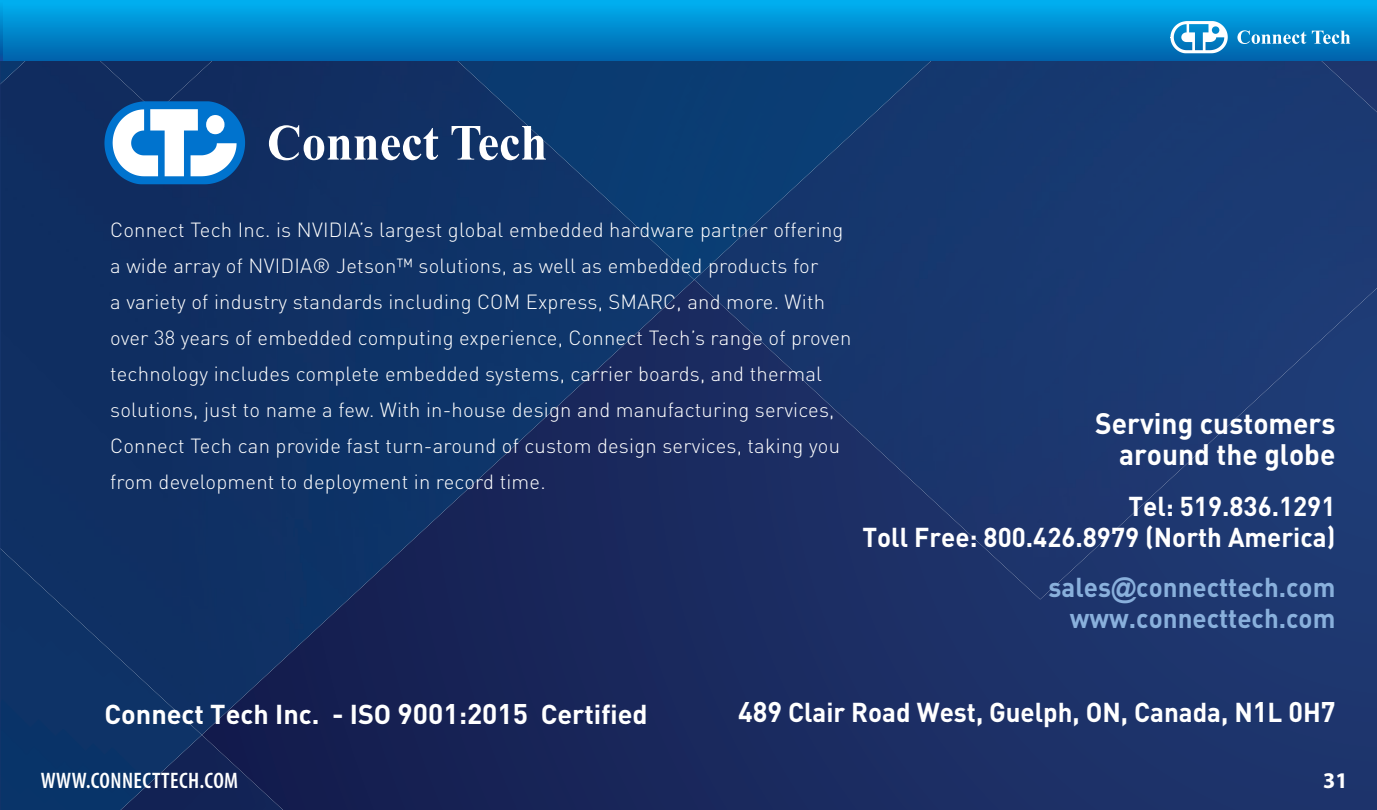
<style>
.page{position:relative;width:1377px;height:810px;background:#fff}
.page>*{position:absolute;margin:0;border:0;box-sizing:border-box;transform-origin:0 0}
.t1{font:700 29.25px/31.5px "DIN Pro";color:#fff;text-align:right;scale:.96 1}
.t2{font:700 27px/31.5px "DIN Pro";color:#fff;text-align:right;scale:.96 1}
.t3{font:700 27px/31.5px "DIN Pro";color:#89b0dc;text-align:right;scale:.96 1}
.t4{font:700 27px "DIN Pro";color:#fff}
.t5{font:600 condensed 22.5px "Myriad Pro";letter-spacing:.02em;color:#fff}
.t6{font:700 22.5px "Myriad Pro";color:#fff}
.t7{font:300 20.25px/36px "DIN Pro";letter-spacing:.01em;color:#fff}
.s1{font-family:"Arial"}
.s2{font-size:28.12px}
</style>
<div class="page">
<svg style="left:308px;top:599px;width:1069px;height:211px;background:#1b2e64"></svg>
<img style="left:1px;top:60px;width:693px;height:675px">
<div style="left:63px;top:60px;width:240px;height:53px;background:#112c5f"></div>
<img style="left:1px;top:60px;width:62px;height:31px">
<div style="left:202px;top:735px;width:106px;height:75px;background:#121d4e"></div>
<div style="left:1px;top:542px;width:201px;height:268px;background:#0e3266"></div>
<img style="left:694px;top:60px;width:683px;height:539px">
<img style="left:367px;top:60px;width:655px;height:220px">
<div style="left:0;top:0;width:1377px;height:60px;background:linear-gradient(to bottom,#00b2f2,#0063ab)"></div>
<svg style="left:1170px;top:21px;width:58px;height:32px"></svg>
<svg style="left:1237px;top:30px;width:69px;height:14px"></svg>
<svg style="left:1312px;top:31px;width:38px;height:13px"></svg>
<svg style="left:0;top:598px;width:1px;height:212px"></svg>
<img style="left:0;top:60px;width:1px;height:538px">
<svg style="left:0;top:0;width:2px;height:60px"></svg>
<svg style="left:104px;top:101px;width:141px;height:83px"></svg>
<div style="left:206px;top:115px;width:19px;height:19px;background:#fff;border-radius:50%"></div>
<svg style="left:269px;top:125px;width:169px;height:35px"></svg>
<svg style="left:452px;top:126px;width:94px;height:34px"></svg>
<p class="t7" style="left:110px;top:210px;width:743px">Connect Tech Inc. is NVIDIA’s largest global embedded hardware partner offering a wide array of NVIDIA® Jetson™ solutions, as well as embedded products for<br>a variety of industry standards including COM Express, SMARC, and more. With over 38 years of embedded computing experience, Connect Tech’s range of proven technology includes complete embedded systems, carrier boards, and thermal solutions, just to name a few. With in-house design and manufacturing services, Connect Tech can provide fast turn-around of custom design services, taking you from development to deployment in record time.</p>
<h1 class="t1" style="left:1095px;top:406px;width:252px">Serving customers around the globe</h1>
<h2 class="t2" style="left:862px;top:489px;width:494px">Tel: 519.836.1291<br>Toll Free: 800.426.8979 (North America)</h2>
<h2 class="t3" style="left:1049px;top:570px;width:300px">sales<span class="s1">@</span>connecttech.com www.connecttech.com</h2>
<h2 class="t4" style="left:104px;top:696px;width:545px">Connect Tech Inc. - ISO <span class="s2">9001</span>:<span class="s2">2015</span> Certified</h2>
<h2 class="t2" style="left:738px;top:695px;width:624px"><span class="s2">489</span> Clair Road West, Guelph, ON, Canada, N<span class="s2">1</span>L <span class="s2">0</span>H<span class="s2">7</span></h2>
<p class="t5" style="left:41px;top:767px;width:199px">WWW.CONNECTTECH.COM</p>
<p class="t6" style="left:1323px;top:766px;width:26px">31</p>
</div>
